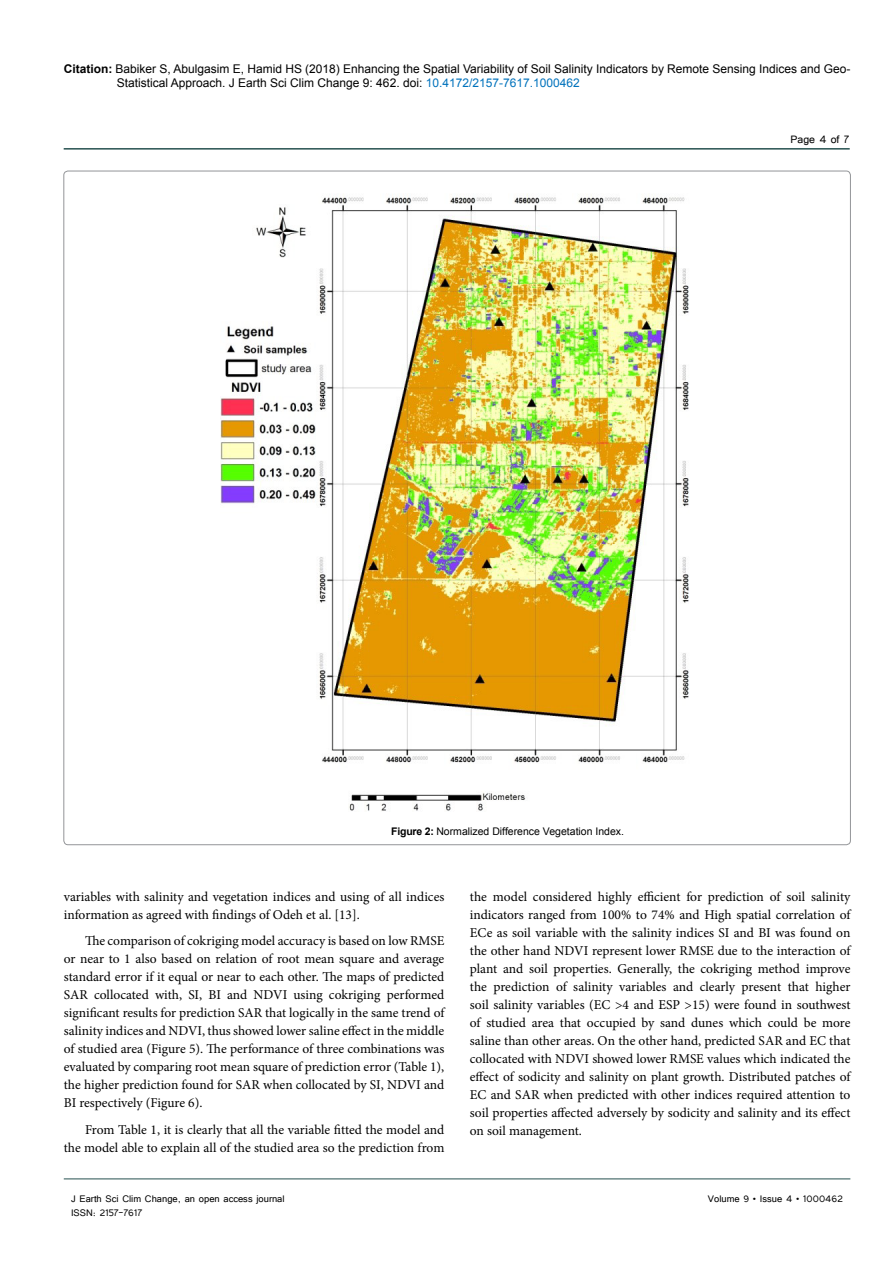
<style>
.page{position:relative;width:893px;height:1263px;background:#fff}
.page>*{position:absolute;margin:0;border:0;box-sizing:border-box;transform-origin:0 0}
.t1{font:13.5px/18px "Minion Pro";color:#000;text-align:justify}
.t2{font:13.5px "Tunga";color:#000}
.t3{font:12px/14.4px "Arial";color:#000}
.t4{font:12px "Tunga";color:#000}
.t5{font:10.5px "Arial";color:#000}
.s1{font-weight:700}
.s2{color:#0072bc}
</style>
<div class="page">
<hr style="left:64px;top:148px;width:786px;height:2px;background:#265150">
<hr style="left:64px;top:1179px;width:786px;height:1px;background:#265150">
<img style="left:220px;top:194px;width:469px;height:617px">
<p class="t3" style="left:117px;top:61px;width:735px;text-indent:-53px"><span class="s1">Citation:</span> Babiker S, Abulgasim E, Hamid HS (2018) Enhancing the Spatial Variability of Soil Salinity Indicators by Remote Sensing Indices and Geo-<br>Statistical Approach. J Earth Sci Clim Change 9: 462. doi: <span class="s2">10.4172/2157-7617.1000462</span></p>
<p class="t2" style="left:790px;top:131px;width:60px">Page 4 of 7</p>
<p class="t5" style="left:391px;top:825px;width:234px"><span class="s1">Figure 2:</span> Normalized Difference Vegetation Index.</p>
<p class="t1" style="left:64px;top:887px;width:382px">variables with salinity and vegetation indices and using of all indices information as agreed with findings of Odeh et al. [13].</p>
<p class="t1" style="left:64px;top:932px;width:382px;text-indent:21px">The comparison of cokriging model accuracy is based on low RMSE or near to 1 also based on relation of root mean square and average standard error if it equal or near to each other. The maps of predicted SAR collocated with, SI, BI and NDVI using cokriging performed significant results for prediction SAR that logically in the same trend of salinity indices and NDVI, thus showed lower saline effect in the middle of studied area (Figure 5). The performance of three combinations was evaluated by comparing root mean square of prediction error (Table 1), the higher prediction found for SAR when collocated by SI, NDVI and BI respectively (Figure 6).</p>
<p class="t1" style="left:64px;top:1120px;width:382px;text-align:right">From Table 1, it is clearly that all the variable fitted the model and<br>the model able to explain all of the studied area so the prediction from</p>
<p class="t1" style="left:470px;top:887px;width:382px">the model considered highly efficient for prediction of soil salinity indicators ranged from 100% to 74% and High spatial correlation of ECe as soil variable with the salinity indices SI and BI was found on the other hand NDVI represent lower RMSE due to the interaction of plant and soil properties. Generally, the cokriging method improve the prediction of salinity variables and clearly present that higher soil salinity variables (EC &gt;4 and ESP &gt;15) were found in southwest of studied area that occupied by sand dunes which could be more saline than other areas. On the other hand, predicted SAR and EC that collocated with NDVI showed lower RMSE values which indicated the effect of sodicity and salinity on plant growth. Distributed patches of EC and SAR when predicted with other indices required attention to soil properties affected adversely by sodicity and salinity and its effect on soil management.</p>
<p class="t4" style="left:71px;top:1190px;width:215px">J Earth Sci Clim Change, an open access journal</p>
<p class="t4" style="left:708px;top:1190px;width:136px">Volume 9 • Issue 4 • 1000462</p>
<p class="t4" style="left:71px;top:1205px;width:73px">ISSN: 2157-7617</p>
</div>
